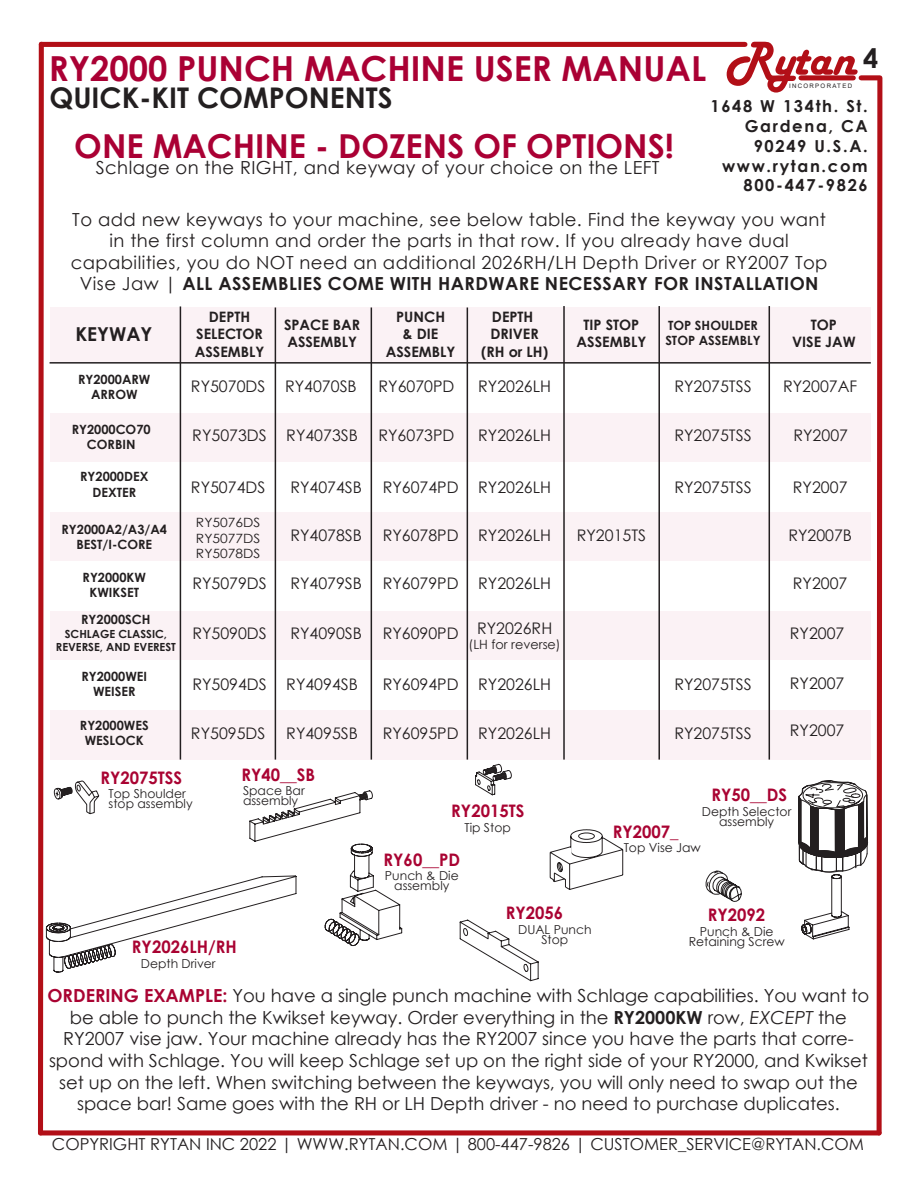
<style>
.page{position:relative;width:918px;height:1188px;background:#fff}
.page>*{position:absolute;margin:0;border:0;box-sizing:border-box;transform-origin:0 0}
.t1{font:700 34.5px "Century Gothic";color:#aa0034}
.t2{font:700 33px "Century Gothic";color:#aa0034}
.t3{font:700 28.5px "Century Gothic";color:#231f20}
.t4{font:700 27px "Century Gothic";color:#231f20}
.t5{font:700 19.2px "Century Gothic";color:#231f20}
.t6{font:18px/21.6px "Century Gothic";color:#231f20;text-align:center}
.t7{font:18px/21.6px "Century Gothic";letter-spacing:.025em;color:#231f20;text-align:center}
.t8{font:700 17.25px "Century Gothic";color:#a90332}
.t9{font:16.5px "Century Gothic";color:#231f20}
.t10{font:700 16.5px/19.8px "Century Gothic";letter-spacing:.1em;color:#231f20;text-align:right}
.t11{font:16.05px "Century Gothic";color:#231f20}
.t12{font:700 14.4px/17.2px "Century Gothic";color:#231f20;text-align:center}
.t13{font:700 12.75px/15.3px "Century Gothic";color:#231f20;text-align:center}
.t14{font:12.75px/15.3px "Century Gothic";color:#231f20;text-align:justify;scale:1.08 1}
.t15{font:12.75px "Century Gothic";color:#231f20}
.t16{font:12.3px/9.9px "Century Gothic";color:#231f20;text-align:center}
.t17{font:700 11.25px/13.4px "Century Gothic";color:#231f20;text-align:center}
.t18{font:6.15px "Arial";letter-spacing:.205em;color:#231f20}
.s1{font-weight:700}
.s2{font-weight:700;color:#a90332}
.s3{font-style:italic}
</style>
<div class="page">
<div style="left:41px;top:1130px;width:838px;height:5px;background:#b20f17"></div>
<svg style="left:727px;top:42px;width:131px;height:51px"></svg>
<div style="left:801px;top:75px;width:52px;height:5px;background:#b20f17"></div>
<div style="left:41px;top:42px;width:704px;height:5px;background:#b20f17"></div>
<div style="left:861px;top:75px;width:19px;height:5px;background:#b20f17"></div>
<svg style="left:874px;top:75px;width:9px;height:1061px"></svg>
<div style="left:50px;top:307px;width:821px;height:453px;background:#fbf2f5"></div>
<div style="left:49px;top:363px;width:822px;height:49px;background:#fff"></div>
<div style="left:49px;top:462px;width:822px;height:50px;background:#fff"></div>
<div style="left:49px;top:561px;width:822px;height:50px;background:#fff"></div>
<div style="left:49px;top:660px;width:822px;height:50px;background:#fff"></div>
<hr style="left:563px;top:306px;width:2px;height:454px;background:#231f20">
<hr style="left:658px;top:306px;width:2px;height:454px;background:#231f20">
<hr style="left:769px;top:306px;width:1px;height:454px;background:#231f20">
<hr style="left:467px;top:308px;width:1px;height:452px;background:#231f20">
<hr style="left:50px;top:362px;width:821px;height:2px;background:#231f20">
<svg style="left:38px;top:41px;width:364px;height:1095px"></svg>
<svg style="left:475px;top:764px;width:36px;height:31px"></svg>
<svg style="left:706px;top:871px;width:36px;height:31px"></svg>
<svg style="left:799px;top:781px;width:69px;height:158px"></svg>
<svg style="left:460px;top:920px;width:78px;height:61px"></svg>
<svg style="left:550px;top:829px;width:73px;height:61px"></svg>
<h3 class="t4" style="left:863px;top:38px;width:17px">4</h3>
<h1 class="t1" style="left:49px;top:42px;width:659px">RY2000 PUNCH MACHINE USER MANUAL</h1>
<h3 class="t3" style="left:49px;top:76px;width:345px">QUICK-KIT COMPONENTS</h3>
<h2 class="t2" style="left:74px;top:121px;width:601px">ONE MACHINE - DOZENS OF OPTIONS!</h2>
<p class="t18" style="left:789px;top:82px;width:64px">INCORPORATED</p>
<p class="t10" style="left:711px;top:96px;width:159px">1648 W 134th. St.<br>Gardena, CA<br>90249 U.S.A. www.rytan.com<br>800-447-9826</p>
<p class="t7" style="left:96px;top:156px;width:565px">Schlage on the RIGHT, and keyway of your choice on the LEFT</p>
<p class="t7" style="left:71px;top:208px;width:758px">To add new keyways to your machine, see below table. Find the keyway you want in the first column and order the parts in that row. If you already have dual capabilities, you do NOT need an additional 2026RH/LH Depth Driver or RY2007 Top Vise Jaw | <span class="s1">ALL ASSEMBLIES COME WITH HARDWARE NECESSARY FOR INSTALLATION</span></p>
<p class="t5" style="left:75px;top:319px;width:79px">KEYWAY</p>
<p class="t12" style="left:195px;top:308px;width:71px">DEPTH<br>SELECTOR<br>ASSEMBLY</p>
<p class="t12" style="left:284px;top:316px;width:78px;text-align:left">SPACE BAR<br>ASSEMBLY</p>
<p class="t12" style="left:386px;top:308px;width:71px">PUNCH<br>&amp; DIE<br>ASSEMBLY</p>
<p class="t12" style="left:481px;top:308px;width:69px">DEPTH<br>DRIVER (RH or LH)</p>
<p class="t12" style="left:577px;top:316px;width:71px">TIP STOP<br>ASSEMBLY</p>
<p class="t13" style="left:665px;top:317px;width:97px;text-align:left">TOP SHOULDER<br>STOP ASSEMBLY</p>
<p class="t12" style="left:792px;top:316px;width:65px">TOP<br>VISE JAW</p>
<p class="t13" style="left:78px;top:371px;width:74px">RY2000ARW<br>ARROW</p>
<p class="t13" style="left:72px;top:421px;width:80px">RY2000CO70<br>CORBIN</p>
<p class="t13" style="left:80px;top:468px;width:70px">RY2000DEX<br>DEXTER</p>
<p class="t13" style="left:62px;top:521px;width:107px">RY2000A2/A3/A4<br>BEST/I-CORE</p>
<p class="t13" style="left:83px;top:569px;width:65px">RY2000KW<br>KWIKSET</p>
<p class="t13" style="left:81px;top:611px;width:71px">RY2000SCH</p>
<p class="t17" style="left:56px;top:626px;width:122px">SCHLAGE CLASSIC,<br>REVERSE, AND EVEREST</p>
<p class="t13" style="left:81px;top:668px;width:67px">RY2000WEI<br>WEISER</p>
<p class="t13" style="left:80px;top:717px;width:70px">RY2000WES<br>WESLOCK</p>
<p class="t11" style="left:191px;top:375px;width:76px">RY5070DS</p>
<p class="t11" style="left:192px;top:424px;width:76px">RY5073DS</p>
<p class="t11" style="left:191px;top:476px;width:76px">RY5074DS</p>
<p class="t14" style="left:196px;top:515px;width:61px">RY5076DS RY5077DS RY5078DS</p>
<p class="t11" style="left:192px;top:572px;width:76px">RY5079DS</p>
<p class="t11" style="left:192px;top:622px;width:76px">RY5090DS</p>
<p class="t11" style="left:192px;top:673px;width:76px">RY5094DS</p>
<p class="t11" style="left:191px;top:722px;width:76px">RY5095DS</p>
<p class="t11" style="left:285px;top:375px;width:73px">RY4070SB</p>
<p class="t11" style="left:379px;top:375px;width:77px">RY6070PD</p>
<p class="t11" style="left:478px;top:375px;width:74px">RY2026LH</p>
<p class="t11" style="left:674px;top:375px;width:79px">RY2075TSS</p>
<p class="t11" style="left:783px;top:375px;width:76px">RY2007AF</p>
<p class="t11" style="left:286px;top:424px;width:73px">RY4073SB</p>
<p class="t11" style="left:378px;top:424px;width:77px">RY6073PD</p>
<p class="t11" style="left:478px;top:424px;width:74px">RY2026LH</p>
<p class="t11" style="left:674px;top:424px;width:79px">RY2075TSS</p>
<p class="t11" style="left:793px;top:424px;width:56px">RY2007</p>
<p class="t11" style="left:383px;top:476px;width:77px">RY6074PD</p>
<p class="t11" style="left:478px;top:476px;width:74px">RY2026LH</p>
<p class="t11" style="left:478px;top:524px;width:74px">RY2026LH</p>
<p class="t11" style="left:478px;top:572px;width:74px">RY2026LH</p>
<p class="t11" style="left:290px;top:476px;width:73px">RY4074SB</p>
<p class="t11" style="left:290px;top:524px;width:73px">RY4078SB</p>
<p class="t11" style="left:383px;top:524px;width:77px">RY6078PD</p>
<p class="t11" style="left:577px;top:524px;width:71px">RY2015TS</p>
<p class="t11" style="left:290px;top:572px;width:73px">RY4079SB</p>
<p class="t11" style="left:290px;top:622px;width:73px">RY4090SB</p>
<p class="t11" style="left:383px;top:572px;width:77px">RY6079PD</p>
<p class="t11" style="left:383px;top:622px;width:77px">RY6090PD</p>
<p class="t11" style="left:383px;top:673px;width:77px">RY6094PD</p>
<p class="t11" style="left:383px;top:722px;width:77px">RY6095PD</p>
<p class="t11" style="left:477px;top:617px;width:77px">RY2026RH</p>
<p class="t15" style="left:469px;top:636px;width:94px">(LH for reverse)</p>
<p class="t11" style="left:286px;top:673px;width:73px">RY4094SB</p>
<p class="t11" style="left:478px;top:673px;width:74px">RY2026LH</p>
<p class="t11" style="left:478px;top:722px;width:74px">RY2026LH</p>
<p class="t11" style="left:286px;top:722px;width:73px">RY4095SB</p>
<p class="t11" style="left:674px;top:476px;width:79px">RY2075TSS</p>
<p class="t11" style="left:674px;top:673px;width:79px">RY2075TSS</p>
<p class="t11" style="left:674px;top:722px;width:79px">RY2075TSS</p>
<p class="t11" style="left:793px;top:476px;width:56px">RY2007</p>
<p class="t11" style="left:788px;top:524px;width:65px">RY2007B</p>
<p class="t11" style="left:793px;top:572px;width:56px">RY2007</p>
<p class="t11" style="left:790px;top:622px;width:56px">RY2007</p>
<p class="t11" style="left:790px;top:672px;width:56px">RY2007</p>
<p class="t11" style="left:790px;top:719px;width:56px">RY2007</p>
<p class="t8" style="left:100px;top:765px;width:83px">RY2075TSS</p>
<p class="t16" style="left:109px;top:789px;width:86px;text-align:left">Top Shoulder stop assembly</p>
<p class="t8" style="left:241px;top:762px;width:75px">RY40__SB</p>
<p class="t16" style="left:243px;top:786px;width:63px;text-align:left">Space Bar assembly</p>
<p class="t8" style="left:132px;top:933px;width:106px">RY2026LH/RH</p>
<p class="t16" style="left:141px;top:958px;width:76px">Depth Driver</p>
<p class="t8" style="left:451px;top:798px;width:75px">RY2015TS</p>
<p class="t16" style="left:464px;top:823px;width:48px">Tip Stop</p>
<p class="t8" style="left:384px;top:847px;width:78px">RY60__PD</p>
<p class="t16" style="left:385px;top:871px;width:75px">Punch &amp; Die assembly</p>
<p class="t8" style="left:506px;top:900px;width:59px">RY2056</p>
<p class="t16" style="left:518px;top:924px;width:75px">DUAL Punch<br>Stop</p>
<p class="t8" style="left:613px;top:818px;width:67px">RY2007_</p>
<p class="t8" style="left:711px;top:782px;width:77px">RY50__DS</p>
<p class="t16" style="left:702px;top:806px;width:91px">Depth Selector assembly</p>
<p class="t16" style="left:624px;top:842px;width:79px">Top Vise Jaw</p>
<p class="t8" style="left:708px;top:902px;width:59px">RY2092</p>
<p class="t16" style="left:689px;top:927px;width:98px">Punch &amp; Die<br>Retaining Screw</p>
<p class="t6" style="left:48px;top:985px;width:823px"><span class="s2">ORDERING EXAMPLE:</span> You have a single punch machine with Schlage capabilities. You want to be able to punch the Kwikset keyway. Order everything in the <span class="s1">RY2000KW</span> row, <span class="s3">EXCEPT</span> the RY2007 vise jaw. Your machine already has the RY2007 since you have the parts that corre&shy;spond with Schlage. You will keep Schlage set up on the right side of your RY2000, and Kwikset set up on the left. When switching between the keyways, you will only need to swap out the space bar! Same goes with the RH or LH Depth driver - no need to purchase duplicates.</p>
<p class="t9" style="left:52px;top:1133px;width:814px">COPYRIGHT RYTAN INC 2022 | WWW.RYTAN.COM | 800-447-9826 | CUSTOMER_SERVICE@RYTAN.COM</p>
</div>
